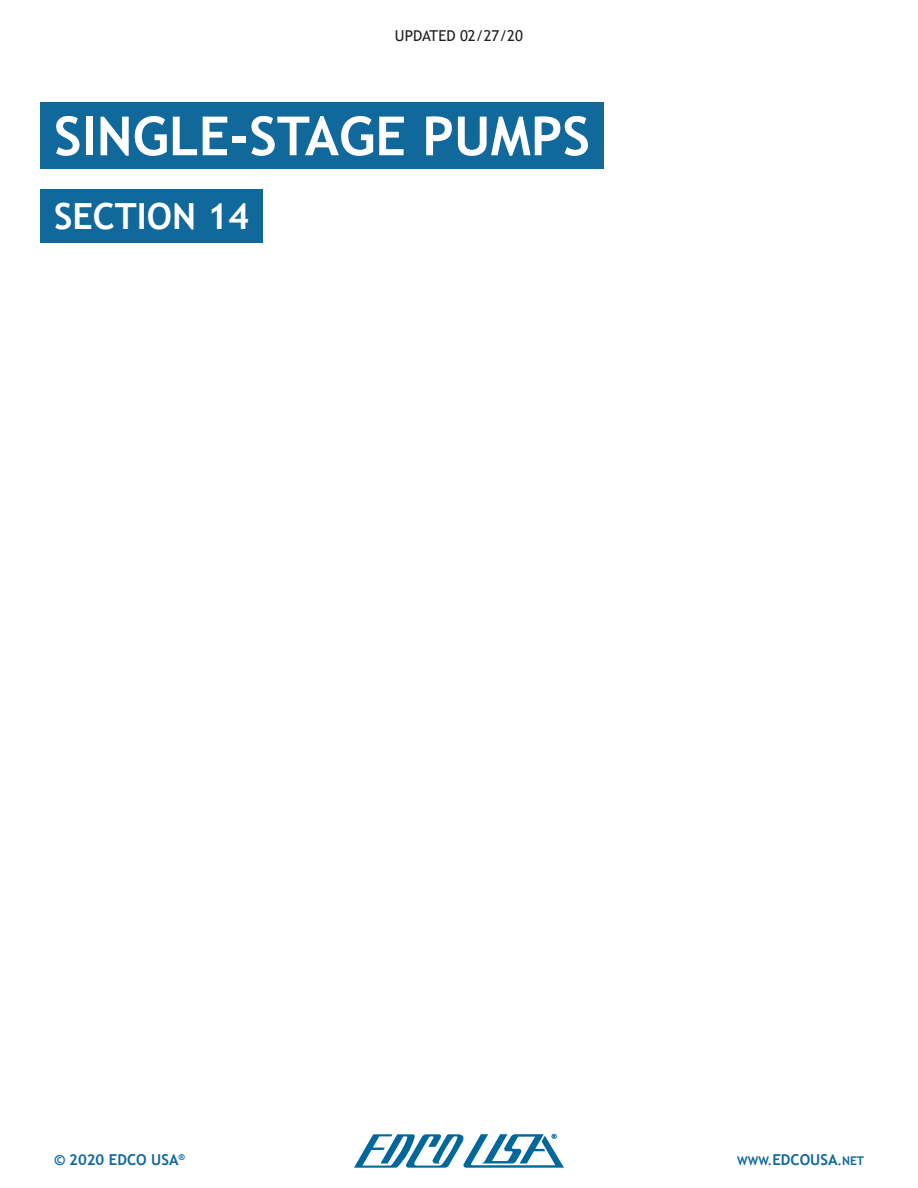
<style>
.page{position:relative;width:918px;height:1188px;background:#fff}
.page>*{position:absolute;margin:0;border:0;box-sizing:border-box;transform-origin:0 0}
.t1{font:700 54px "Trebuchet MS";color:#fff}
.t2{font:700 36px "Trebuchet MS";color:#fff}
.t3{font:15px "Trebuchet MS";color:#231f20}
.t4{font:700 15px "Trebuchet MS";color:#10689b}
.t5{font:700 12px "Trebuchet MS";color:#10689b}
.s1{font-size:15px}
</style>
<div class="page">
<svg style="left:354px;top:1134px;width:210px;height:34px"></svg>
<div style="left:40px;top:102px;width:564px;height:67px;background:#10689b"></div>
<div style="left:40px;top:189px;width:223px;height:54px;background:#10689b"></div>
<p class="t3" style="left:395px;top:26px;width:130px">UPDATED 02/27/20</p>
<p class="t1" style="left:54px;top:102px;width:538px">SINGLE-STAGE PUMPS</p>
<p class="t2" style="left:54px;top:194px;width:197px">SECTION 14</p>
<p class="t4" style="left:54px;top:1151px;width:132px">© 2020 EDCO USA<sup>®</sup></p>
<p class="t5" style="left:737px;top:1154px;width:129px">WWW.<span class="s1">EDCOUSA</span>.NET</p>
</div>
